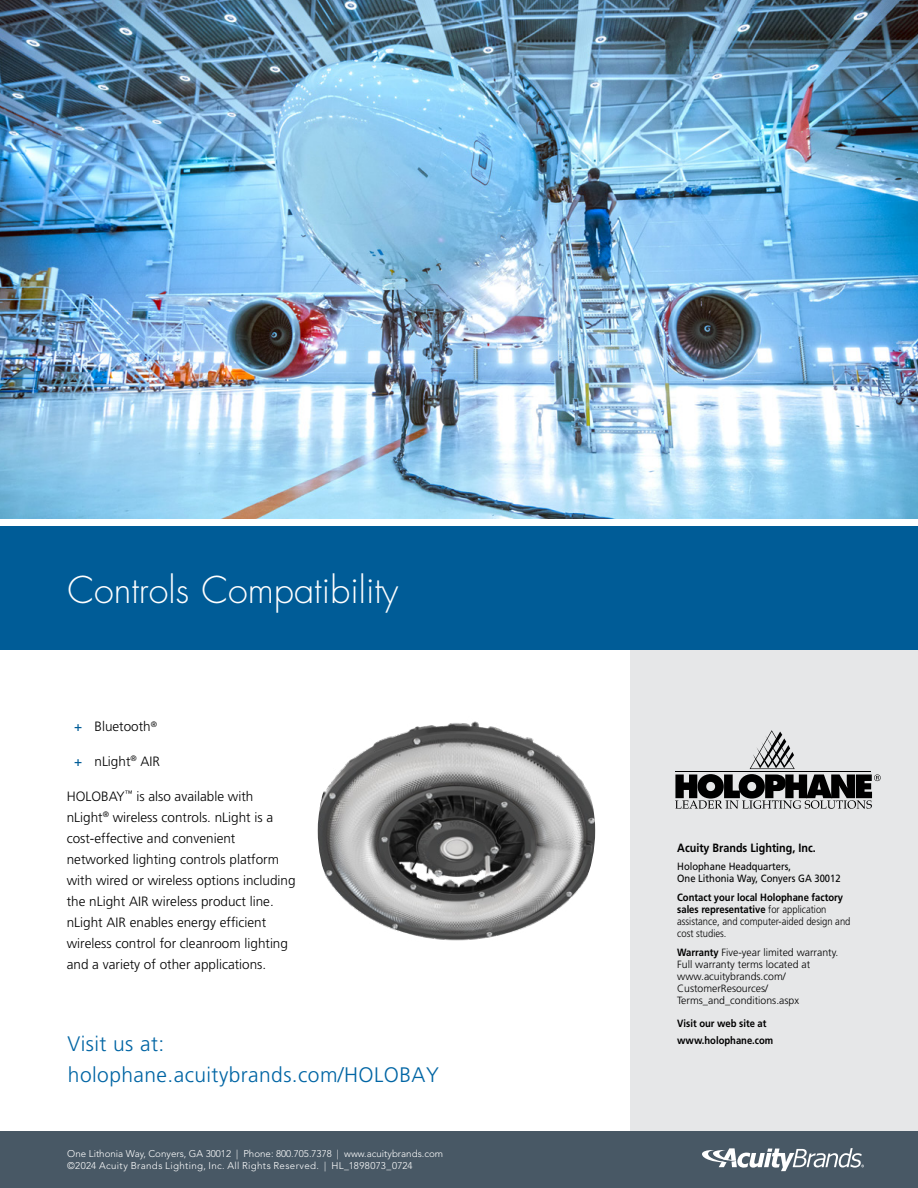
<style>
.page{position:relative;width:918px;height:1188px;background:#fff}
.page>*{position:absolute;margin:0;border:0;box-sizing:border-box;transform-origin:0 0}
.t1{font:300 36px "Futura Std";color:#fff}
.t2{font:300 21px/31.3px "Frutiger LT Std";letter-spacing:.02em;color:#0065a4}
.t3{font:300 13.5px/21px "Frutiger LT Std";color:#000}
.t4{font:700 12px "Frutiger LT Std";color:#000;scale:.9 1}
.t5{font:300 10.5px/12px "Frutiger LT Std";color:#000}
.t6{font:300 10.5px/12px "Frutiger LT Std";color:#000;scale:.9 1}
.t7{font:10.5px/12px "Frutiger LT Std";color:#000;scale:.9 1}
.t8{font:700 10.5px/16.5px "Frutiger LT Std";color:#000;scale:.9 1}
.t9{font:300 9.75px/11.7px "Avenir LT Std";color:#fff}
.s1{font-weight:400;color:#005c97}
.s2{font-weight:700}
</style>
<div class="page">
<div style="left:631px;top:557px;width:287px;height:591px;background:#e6e7e8"></div>
<img style="left:0;top:0;width:918px;height:518px">
<div style="left:0;top:526px;width:918px;height:124px;background:#005c97"></div>
<div style="left:0;top:1131px;width:918px;height:57px;background:#485865"></div>
<svg style="left:702px;top:1148px;width:162px;height:23px"></svg>
<svg style="left:675px;top:730px;width:206px;height:79px"></svg>
<img style="left:318px;top:692px;width:277px;height:278px;border-radius:139px">
<h1 class="t1" style="left:68px;top:568px;width:333px">Controls Compatibility</h1>
<p class="t3" style="left:74px;top:716px;width:84px"><span class="s1">+</span> Bluetooth<sup>®</sup></p>
<p class="t3" style="left:74px;top:751px;width:87px"><span class="s1">+</span> nLight<sup>®</sup> AIR</p>
<p class="t3" style="left:67px;top:786px;width:230px">HOLOBAY<sup>™</sup> is also available with nLight<sup>®</sup> wireless controls. nLight is a cost-effective and convenient networked lighting controls platform with wired or wireless options including the nLight AIR wireless product line. nLight AIR enables energy efficient wireless control for cleanroom lighting and a variety of other applications.</p>
<h2 class="t2" style="left:68px;top:1028px;width:373px">Visit us at: holophane.acuitybrands.com/HOLOBAY</h2>
<p class="t9" style="left:67px;top:1148px;width:377px">One Lithonia Way, Conyers, GA 30012 | Phone: 800.705.7378 | www.acuitybrands.com ©2024 Acuity Brands Lighting, Inc. All Rights Reserved. | HL_1898073_0724</p>
<p class="t4" style="left:677px;top:841px;width:156px">Acuity Brands Lighting, Inc.</p>
<p class="t7" style="left:677px;top:861px;width:183px">Holophane Headquarters,<br>One Lithonia Way, Conyers GA 30012</p>
<p class="t6" style="left:677px;top:892px;width:194px"><span class="s2">Contact your local Holophane factory sales representative</span> for application assistance, and computer-aided design and cost studies.</p>
<p class="t5" style="left:677px;top:946px;width:163px"><span class="s2">Warranty</span> Five-year limited warranty.<br>Full warranty terms located at www.acuitybrands.com/<br>CustomerResources/<br>Terms_and_conditions.aspx</p>
<p class="t8" style="left:677px;top:1015px;width:108px">Visit our web site at www.holophane.com</p>
</div>
